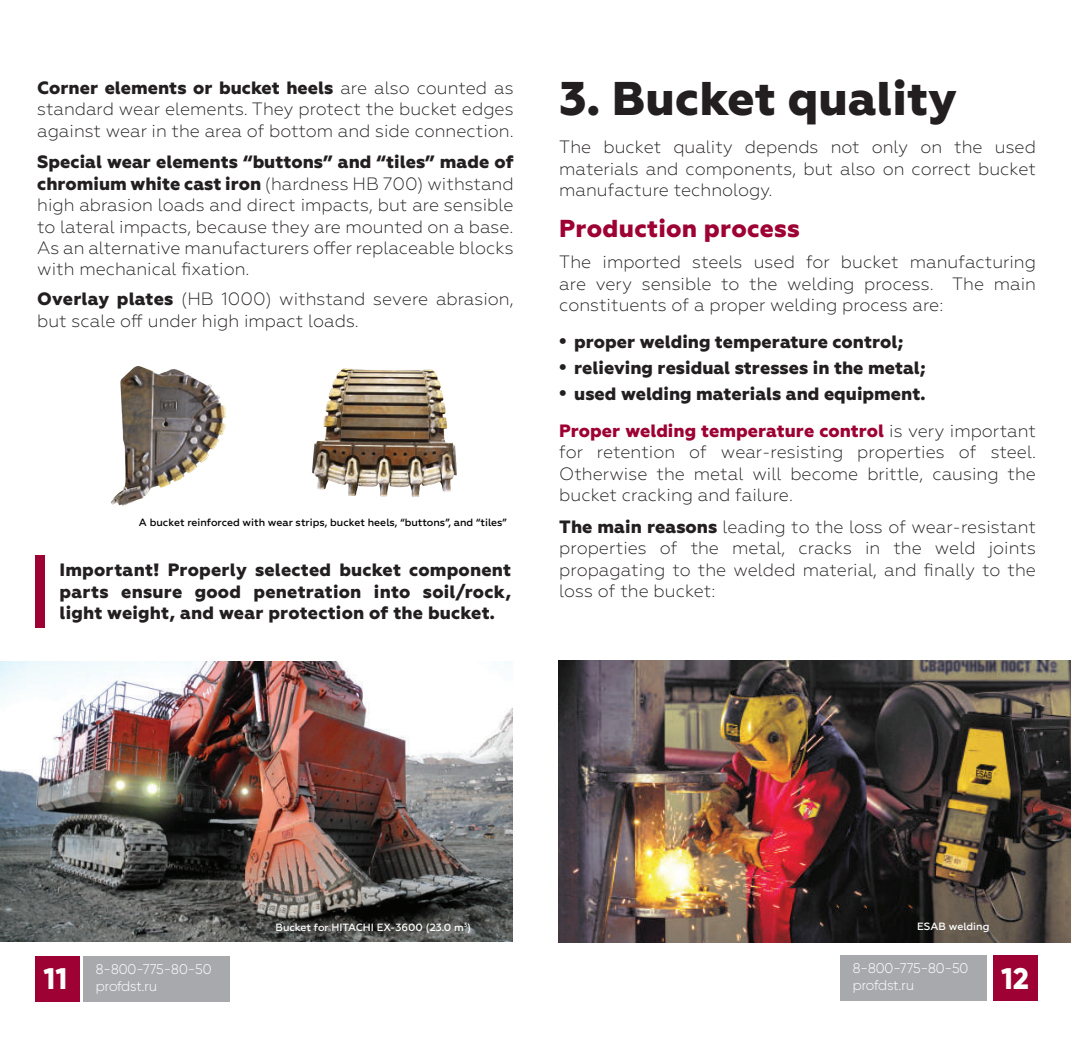
<style>
.page{position:relative;width:1072px;height:1047px;background:#fff}
.page>*{position:absolute;margin:0;border:0;box-sizing:border-box;transform-origin:0 0}
.t1{font:800 47.25px "Geometria";color:#231f20}
.t2{font:800 29.75px "Gilroy";color:#fff}
.t3{font:800 24.5px "Geometria";letter-spacing:.01em;color:#9e0133}
.t4{font:300 17.85px/21.3px "Geometria";color:#231f20;text-align:justify}
.t5{font:800 17.85px/21.3px "Geometria";color:#231f20}
.t6{font:300 14px/16.8px "Gilroy";color:#fff}
.t7{font:500 10.5px "Geometria";color:#000}
.t8{font:500 10.5px "Geometria";color:#fff}
.s1{font-weight:800}
.s2{color:#9e0133}
.s3{font-weight:300}
</style>
<div class="page">
<div style="left:35px;top:956px;width:44px;height:45px;background:#9e0133"></div>
<div style="left:992px;top:955px;width:45px;height:46px;background:#9e0133"></div>
<div style="left:84px;top:956px;width:146px;height:45px;background:#a8a9ad"></div>
<div style="left:840px;top:955px;width:147px;height:46px;background:#a8a9ad"></div>
<div style="left:35px;top:555px;width:10px;height:73px;background:#9e0133"></div>
<img style="left:312px;top:368px;width:145px;height:129px">
<img style="left:110px;top:366px;width:116px;height:140px">
<img style="left:558px;top:660px;width:512px;height:282px">
<img style="left:0;top:661px;width:513px;height:281px">
<p class="t4" style="left:37px;top:77px;width:478px"><span class="s1">Corner elements or bucket heels</span> are also counted as standard wear elements. They protect the bucket edges against wear in the area of bottom and side connection.</p>
<p class="t4" style="left:37px;top:151px;width:478px"><span class="s1">Special wear elements “buttons” and “tiles” made of chromium white cast iron</span> (hardness HB 700) withstand high abrasion loads and direct impacts, but are sensible to lateral impacts, because they are mounted on a base.<br>As an alternative manufacturers offer replaceable blocks with mechanical fixation.</p>
<p class="t4" style="left:37px;top:288px;width:478px"><span class="s1">Overlay plates</span> (HB 1000) withstand severe abrasion, but scale off under high impact loads.</p>
<p class="t7" style="left:139px;top:517px;width:369px">A bucket reinforced with wear strips, bucket heels, “buttons”, and “tiles”</p>
<p class="t5" style="left:60px;top:560px;width:453px;text-align:justify">Important! Properly selected bucket component parts ensure good penetration into soil/rock, light weight, and wear protection of the bucket.</p>
<h1 class="t1" style="left:559px;top:70px;width:399px">3. Bucket quality</h1>
<p class="t4" style="left:559px;top:136px;width:478px">The bucket quality depends not only on the used materials and components, but also on correct bucket manufacture technology.</p>
<h3 class="t3" style="left:559px;top:213px;width:242px">Production process</h3>
<p class="t4" style="left:559px;top:251px;width:478px">The imported steels used for bucket manufacturing are very sensible to the welding process. The main constituents of a proper welding process are:</p>
<p class="t5" style="left:559px;top:331px;width:345px">• proper welding temperature control;</p>
<p class="t5" style="left:559px;top:357px;width:368px">• relieving residual stresses in the metal;</p>
<p class="t5" style="left:559px;top:376px;width:478px;line-height:36.8px">• used welding materials and equipment.<br><span class="s2">Proper welding temperature control</span> <span class="s3">is very important</span></p>
<p class="t4" style="left:559px;top:441px;width:478px">for retention of wear-resisting properties of steel.<br>Otherwise the metal will become brittle, causing the bucket cracking and failure.</p>
<p class="t4" style="left:559px;top:516px;width:478px"><span class="s1">The main reasons</span> leading to the loss of wear-resistant properties of the metal, cracks in the weld joints propagating to the welded material, and finally to the loss of the bucket:</p>
<p class="t8" style="left:275px;top:921px;width:197px">Bucket for HITACHI EX-3600 (23.0 m<sup>3</sup>)</p>
<p class="t8" style="left:917px;top:920px;width:74px">ESAB welding</p>
<p class="t6" style="left:96px;top:960px;width:117px">8-800-775-80-50 profdst.ru</p>
<p class="t6" style="left:852px;top:960px;width:117px">8-800-775-80-50 profdst.ru</p>
<h2 class="t2" style="left:43px;top:960px;width:25px">11</h2>
<h2 class="t2" style="left:1001px;top:960px;width:29px">12</h2>
</div>
